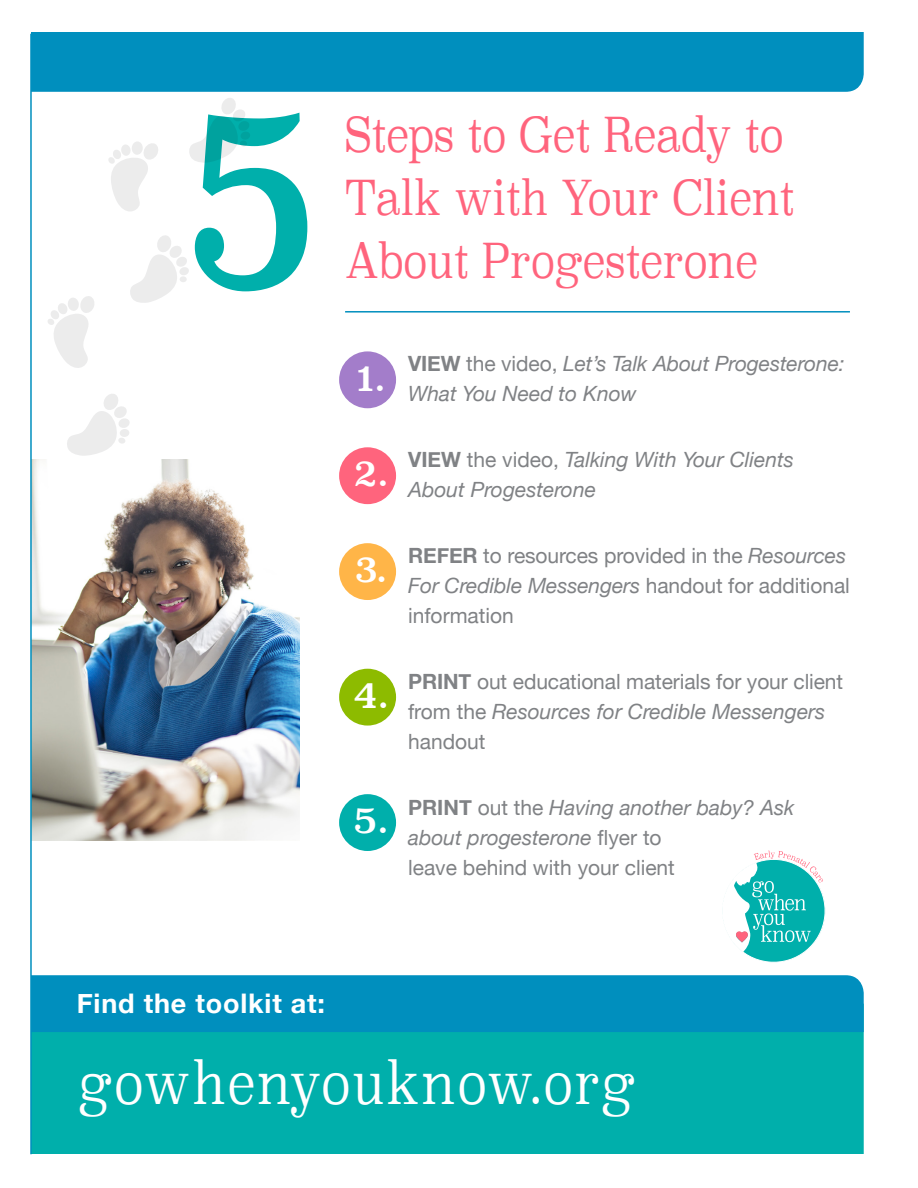
<style>
.page{position:relative;width:918px;height:1188px;background:#fff}
.page>*{position:absolute;margin:0;border:0;box-sizing:border-box;transform-origin:0 0}
.t1{font:253.5px "Superclarendon";color:#00afab;scale:.8 1}
.t2{font:300 58.5px "Superclarendon";letter-spacing:.04em;color:#fff;scale:.8 1}
.t3{font:300 48px/63px "Superclarendon";color:#ff647d;scale:.8 1}
.t4{font:36px "Superclarendon";color:#fff}
.t5{font:700 27px "Helvetica Neue";letter-spacing:.03em;color:#fff}
.t6{font:21px/30px "Helvetica Neue";letter-spacing:-.005em;color:#808285}
.t7{font:italic 21px/30px "Helvetica Neue";color:#808285}
.s1{font-weight:700;font-style:normal}
.s2{font-style:normal}
.s3{font-weight:700}
.s4{font-style:italic}
</style>
<div class="page">
<img style="left:32px;top:459px;width:267px;height:381px">
<div style="left:32px;top:1032px;width:832px;height:122px;background:#00afab"></div>
<div style="left:32px;top:975px;width:832px;height:57px;background:#008fbe"></div>
<div style="left:31px;top:32px;width:833px;height:60px;background:#008fbe"></div>
<div style="left:132px;top:141px;width:11px;height:14px;background:#f7f7f7;border-radius:50%"></div>
<svg style="left:108px;top:142px;width:50px;height:69px"></svg>
<svg style="left:189px;top:98px;width:61px;height:65px"></svg>
<div style="left:240px;top:140px;width:7px;height:7px;background:#ececec;border-radius:50%"></div>
<svg style="left:48px;top:296px;width:46px;height:72px"></svg>
<svg style="left:130px;top:235px;width:59px;height:68px"></svg>
<div style="left:180px;top:276px;width:7px;height:6px;background:#ececec;border-radius:50%"></div>
<svg style="left:67px;top:394px;width:63px;height:62px"></svg>
<hr style="left:30px;top:34px;width:2px;height:1120px;background:#008fbe">
<div style="left:339px;top:351px;width:57px;height:57px;background:#a37dca;border-radius:50%"></div>
<svg style="left:723px;top:851px;width:103px;height:112px"></svg>
<div style="left:339px;top:447px;width:57px;height:57px;background:#ff647d;border-radius:50%"></div>
<div style="left:339px;top:543px;width:57px;height:57px;background:#ffb548;border-radius:50%"></div>
<div style="left:339px;top:669px;width:57px;height:57px;background:#8dbb00;border-radius:50%"></div>
<div style="left:339px;top:794px;width:57px;height:57px;background:#00afab;border-radius:50%"></div>
<hr style="left:345px;top:311px;width:505px;height:2px;background:#008fbe">
<p class="t1" style="left:185px;top:24px;width:169px">5</p>
<p class="t3" style="left:345px;top:107px;width:563px">Steps to Get Ready to<br>Talk with Your Client<br>About Progesterone</p>
<p class="t4" style="left:356px;top:353px;width:31px">1.</p>
<p class="t4" style="left:354px;top:449px;width:37px">2.</p>
<p class="t4" style="left:355px;top:545px;width:35px">3.</p>
<p class="t4" style="left:353px;top:670px;width:38px">4.</p>
<p class="t4" style="left:353px;top:796px;width:37px">5.</p>
<p class="t7" style="left:408px;top:350px;width:438px"><span class="s1">VIEW</span> <span class="s2">the video,</span> Let’s Talk About Progesterone:<br>What You Need to Know</p>
<p class="t7" style="left:408px;top:446px;width:387px"><span class="s1">VIEW</span> <span class="s2">the video,</span> Talking With Your Clients<br>About Progesterone</p>
<p class="t6" style="left:408px;top:542px;width:443px"><span class="s3">REFER</span> to resources provided in the <span class="s4">Resources<br>For Credible Messengers</span> handout for additional information</p>
<p class="t6" style="left:408px;top:668px;width:437px"><span class="s3">PRINT</span> out educational materials for your client from the <span class="s4">Resources for Credible Messengers </span>handout</p>
<p class="t7" style="left:408px;top:794px;width:388px"><span class="s1">PRINT</span> <span class="s2">out the</span> Having another baby? Ask</p>
<p class="t6" style="left:408px;top:824px;width:268px"><span class="s4">about progesterone</span> flyer to leave behind with your client</p>
<p class="t5" style="left:77px;top:982px;width:250px">Find the toolkit at:</p>
<p class="t2" style="left:78px;top:1044px;width:698px">gowhenyouknow.org</p>
</div>
